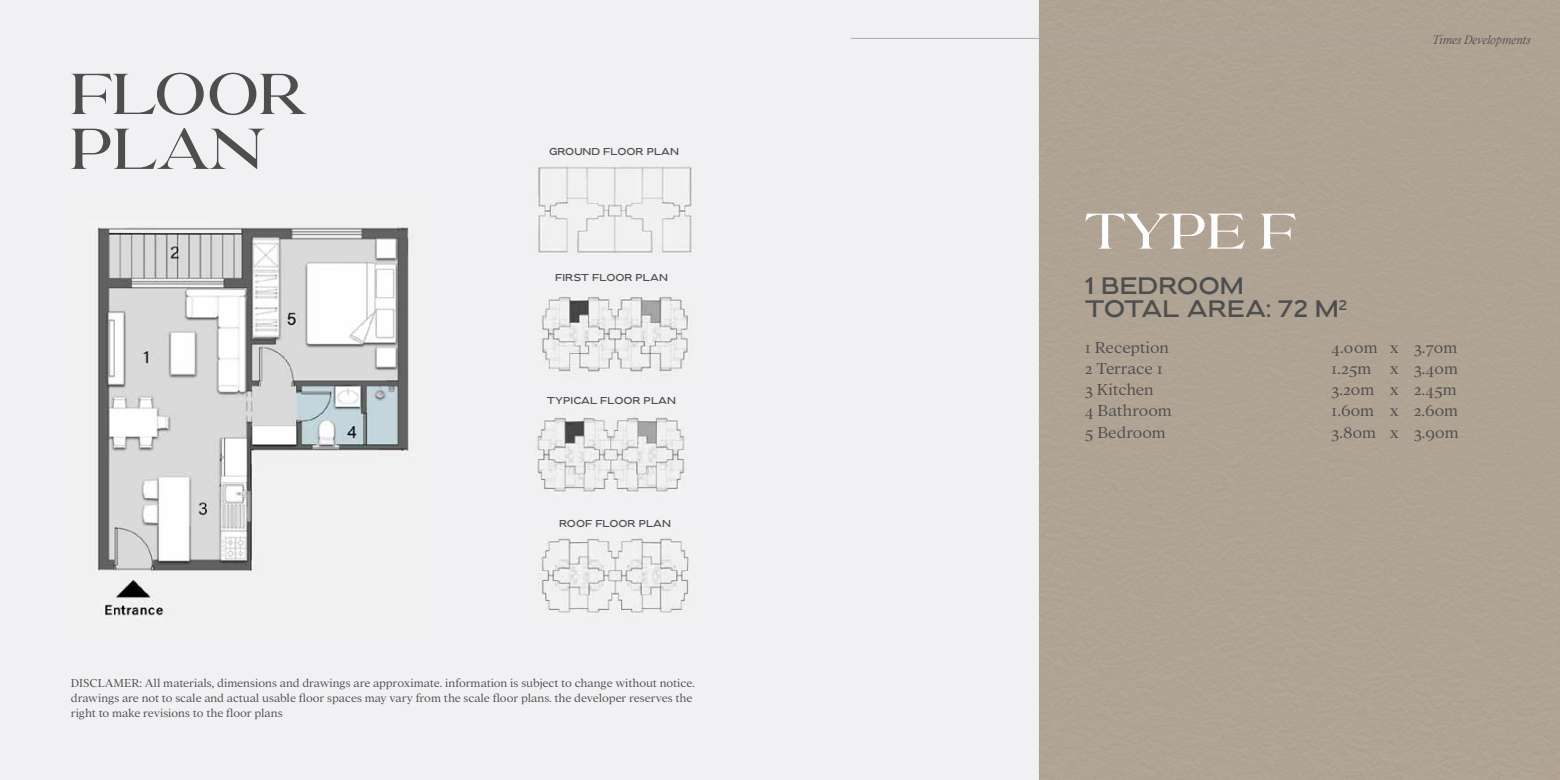
<style>
.page{position:relative;width:1560px;height:780px;background:#fff}
.page>*{position:absolute;margin:0;border:0;box-sizing:border-box;transform-origin:0 0}
.t1{font:57.5px/54.9px "Future History";color:#4f4e4f}
.t2{font:50px "Future History";color:#fefefe}
.t3{font:23.75px/23.8px "Future History";color:#4f4e4f}
.t4{font:300 17.38px/21.2px "Addington CF";color:#4f4e4f}
.t5{font:italic 100 13.5px "Addington CF";letter-spacing:-.005em;color:#4f4e4f}
.t6{font:300 12.5px/15px "Addington CF";letter-spacing:-.01em;color:#4f4e4f}
.t7{font:10px "Future History";color:#4f4e4f}
</style>
<div class="page">
<div style="left:0;top:0;width:1038px;height:780px;background:#f1f1f3"></div>
<hr style="left:850px;top:38px;width:564px;height:1px;background:#a7a7a7">
<img style="left:97px;top:227px;width:315px;height:389px">
<img style="left:535px;top:413px;width:150px;height:79px">
<img style="left:538px;top:538px;width:151px;height:75px">
<img style="left:535px;top:166px;width:157px;height:90px">
<img style="left:541px;top:297px;width:147px;height:80px">
<h1 class="t1" style="left:71px;top:68px;width:237px">FLOOR<br>PLAN</h1>
<p class="t7" style="left:549px;top:145px;width:131px">GROUND FLOOR PLAN</p>
<p class="t7" style="left:555px;top:272px;width:114px">FIRST FLOOR PLAN</p>
<p class="t7" style="left:547px;top:394px;width:130px">TYPICAL FLOOR PLAN</p>
<p class="t7" style="left:559px;top:517px;width:113px">ROOF FLOOR PLAN</p>
<p class="t6" style="left:71px;top:676px;width:625px">DISCLAMER: All materials, dimensions and drawings are approximate. information is subject to change without notice. drawings are not to scale and actual usable floor spaces may vary from the scale floor plans. the developer reserves the right to make revisions to the floor plans</p>
<h2 class="t2" style="left:1084px;top:202px;width:213px">TYPE F</h2>
<p class="t5" style="left:1431px;top:32px;width:100px">Times Developments</p>
<h3 class="t3" style="left:1084px;top:274px;width:264px">1 BEDROOM<br>TOTAL AREA: 72 M<sup>2</sup></h3>
<h3 class="t4" style="left:1084px;top:337px;width:89px">1 Reception<br>2 Terrace 1<br>3 Kitchen<br>4 Bathroom<br>5 Bedroom</h3>
<h3 class="t4" style="left:1331px;top:337px;width:48px">4.00m<br>1.25m<br>3.20m<br>1.60m<br>3.80m</h3>
<h3 class="t4" style="left:1413px;top:337px;width:46px;text-align:justify">3.70m 3.40m 2.45m 2.60m 3.90m</h3>
<h3 class="t4" style="left:1389px;top:337px;width:11px;text-align:justify">x x x x x</h3>
</div>
